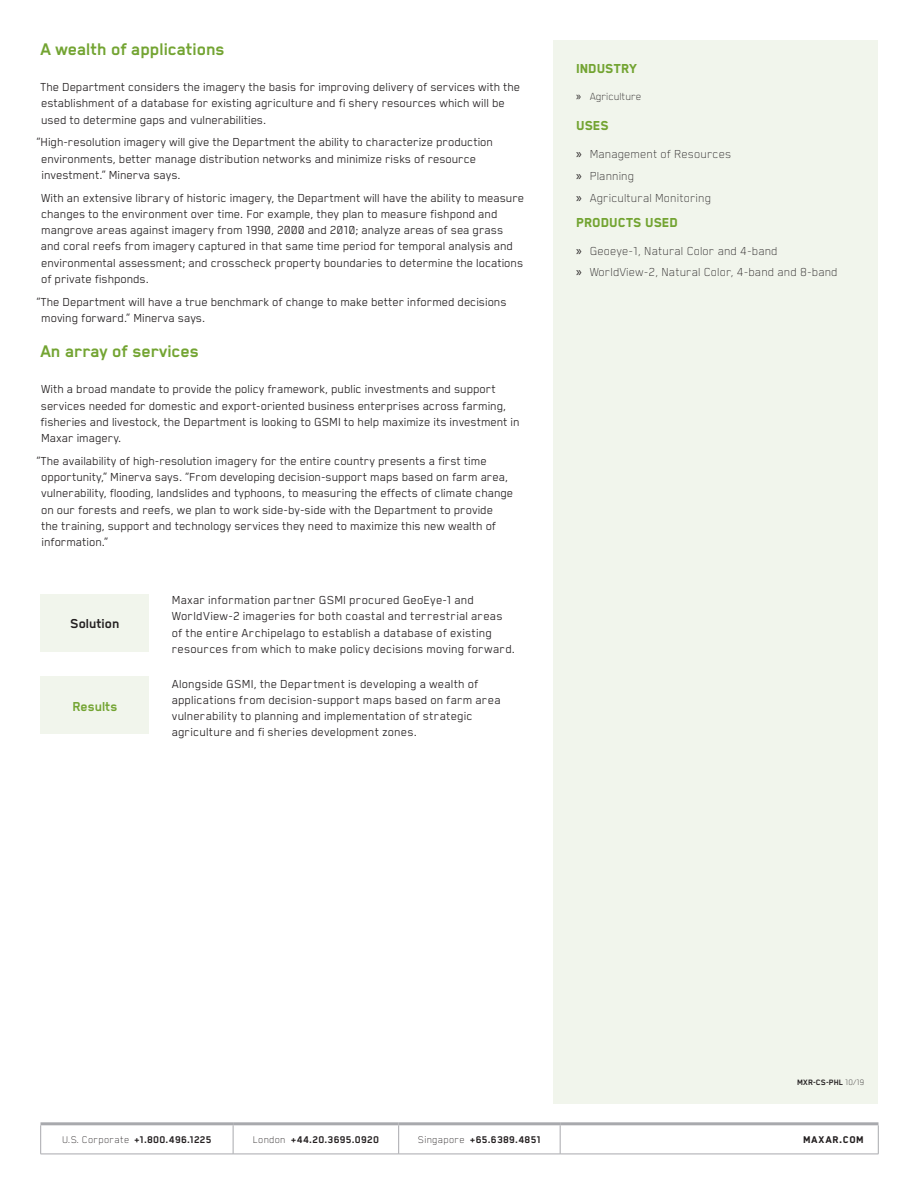
<style>
.page{position:relative;width:918px;height:1188px;background:#fff}
.page>*{position:absolute;margin:0;border:0;box-sizing:border-box;transform-origin:0 0}
.Subhead{font:700 19.5px "Blender";color:#73a432}
.Highlight_Column_Hea{font:800 15px "Blender";color:#73a432}
.Large_Header{font:700 15px "Blender";color:#231f20}
.Large_Header-2{font:700 15px "Blender";color:#73a432}
.bullet_list{font:13.5px/16.2px "Blender";color:#231f20}
.Sub_Text{font:13.5px/16.2px "Blender";letter-spacing:.015em;color:#231f20}
.t1{font:100 13.5px "Blender";letter-spacing:.01em;color:#231f20}
.t2{font:100 12px "Blender";color:#231f20}
.t3{font:700 11.25px "Blender";letter-spacing:.03em;color:#231f20}
.t4{font:800 11.25px "Blender";letter-spacing:.06em;color:#231f20}
.Highlight_Column_Bod{font:700 9px "Blender";letter-spacing:.01em;color:#231f20}
.s1{font-family:"Myriad Pro";font-weight:400}
.s2{font-weight:100}
</style>
<div class="page">
<svg style="left:40px;top:1125px;width:1px;height:29px"></svg>
<svg style="left:233px;top:1125px;width:1px;height:29px"></svg>
<svg style="left:398px;top:1125px;width:1px;height:29px"></svg>
<svg style="left:560px;top:1125px;width:1px;height:29px"></svg>
<svg style="left:878px;top:1125px;width:1px;height:29px"></svg>
<hr style="left:40px;top:1154px;width:193px;height:1px;background:#a8a9ad">
<hr style="left:233px;top:1154px;width:166px;height:1px;background:#a8a9ad">
<hr style="left:399px;top:1154px;width:161px;height:1px;background:#a8a9ad">
<hr style="left:560px;top:1154px;width:318px;height:1px;background:#a8a9ad">
<hr style="left:40px;top:1122px;width:193px;height:3px;background:#a8a9ad">
<hr style="left:233px;top:1122px;width:166px;height:3px;background:#a8a9ad">
<hr style="left:399px;top:1122px;width:161px;height:3px;background:#a8a9ad">
<hr style="left:560px;top:1122px;width:318px;height:3px;background:#a8a9ad">
<div style="left:553px;top:40px;width:325px;height:1064px;background:#f1f5ec"></div>
<div style="left:40px;top:594px;width:109px;height:57px;background:#f1f5ec"></div>
<div style="left:40px;top:677px;width:109px;height:57px;background:#f1f5ec"></div>
<p class="Subhead" style="left:40px;top:39px;width:186px">A wealth of applications</p>
<p class="bullet_list" style="left:40px;top:79px;width:482px">The Department considers the imagery the basis for improving delivery of services with the establishment of a database for existing agriculture and fi shery resources which will be used to determine gaps and vulnerabilities.</p>
<p class="bullet_list" style="left:41px;top:134px;width:453px;text-indent:-4px">“High-resolution imagery will give the Department the ability to characterize production environments, better manage distribution networks and minimize risks of resource investment.” Minerva says.</p>
<p class="bullet_list" style="left:41px;top:190px;width:485px">With an extensive library of historic imagery, the Department will have the ability to measure changes to the environment over time. For example, they plan to measure fishpond and mangrove areas against imagery from 1990, 2000 and 2010; analyze areas of sea grass and coral reefs from imagery captured in that same time period for temporal analysis and environmental assessment; and crosscheck property boundaries to determine the locations of private fishponds.</p>
<p class="bullet_list" style="left:41px;top:293px;width:467px;text-indent:-5px">“The Department will have a true benchmark of change to make better informed decisions moving forward.” Minerva says.</p>
<p class="Subhead" style="left:40px;top:341px;width:160px">An array of services</p>
<p class="bullet_list" style="left:41px;top:381px;width:481px">With a broad mandate to provide the policy framework, public investments and support services needed for domestic and export-oriented business enterprises across farming, fisheries and livestock, the Department is looking to GSMI to help maximize its investment in Maxar imagery.</p>
<p class="bullet_list" style="left:41px;top:453px;width:474px;text-indent:-4px">“The availability of high-resolution imagery for the entire country presents a first time opportunity,” Minerva says. “From developing decision-support maps based on farm area, vulnerability, flooding, landslides and typhoons, to measuring the effects of climate change on our forests and reefs, we plan to work side-by-side with the Department to provide the training, support and technology services they need to maximize this new wealth of information.”</p>
<p class="Large_Header" style="left:70px;top:616px;width:51px">Solution</p>
<p class="Large_Header-2" style="left:72px;top:698px;width:46px">Results</p>
<p class="Sub_Text" style="left:172px;top:592px;width:345px">Maxar information partner GSMI procured GeoEye-1 and WorldView-2 imageries for both coastal and terrestrial areas of the entire Archipelago to establish a database of existing resources from which to make policy decisions moving forward.</p>
<p class="Sub_Text" style="left:172px;top:675px;width:330px">Alongside GSMI, the Department is developing a wealth of applications from decision-support maps based on farm area vulnerability to planning and implementation of strategic agriculture and fi sheries development zones.</p>
<p class="Highlight_Column_Hea" style="left:576px;top:61px;width:62px">INDUSTRY</p>
<p class="t2" style="left:576px;top:91px;width:67px"><span class="s1">»</span> Agriculture</p>
<p class="Highlight_Column_Hea" style="left:576px;top:118px;width:34px">USES</p>
<p class="t1" style="left:576px;top:147px;width:157px"><span class="s1">»</span> Management of Resources</p>
<p class="t1" style="left:576px;top:169px;width:59px"><span class="s1">»</span> Planning</p>
<p class="t1" style="left:576px;top:191px;width:136px"><span class="s1">»</span> Agricultural Monitoring</p>
<p class="Highlight_Column_Hea" style="left:576px;top:215px;width:103px">PRODUCTS USED</p>
<p class="t1" style="left:576px;top:244px;width:203px"><span class="s1">»</span> Geoeye-1, Natural Color and 4-band</p>
<p class="t1" style="left:576px;top:266px;width:263px"><span class="s1">»</span> WorldView-2, Natural Color, 4-band and 8-band</p>
<p class="Highlight_Column_Bod" style="left:797px;top:1078px;width:68px">MXR-CS-PHL <span class="s2">10/19</span></p>
<p class="t3" style="left:62px;top:1134px;width:151px"><span class="s2">U.S. Corporate</span> +1.800.496.1225</p>
<p class="t3" style="left:253px;top:1134px;width:128px"><span class="s2">London</span> +44.20.3695.0920</p>
<p class="t3" style="left:418px;top:1134px;width:125px"><span class="s2">Singapore</span> +65.6389.4851</p>
<p class="t4" style="left:803px;top:1134px;width:62px">MAXAR.COM</p>
</div>
